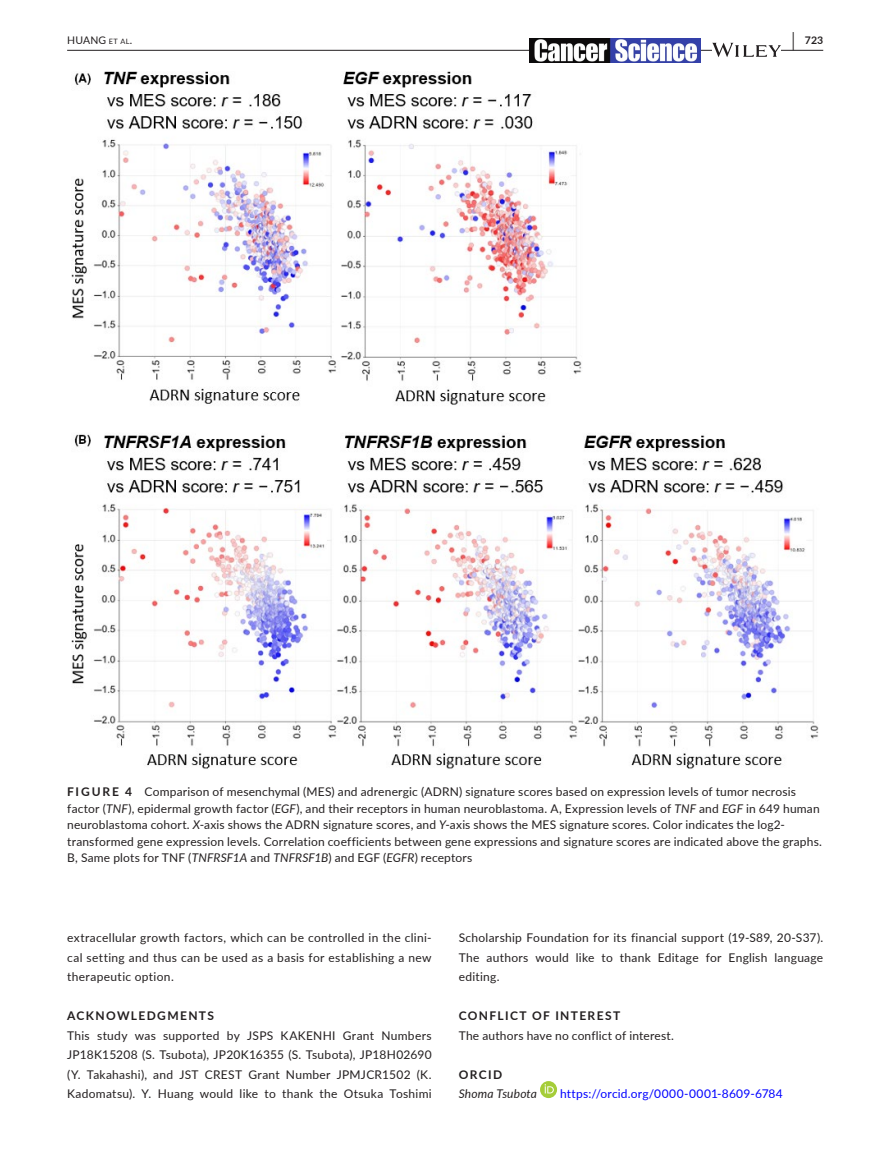
<style>
.page{position:relative;width:893px;height:1174px;background:#fff}
.page>*{position:absolute;margin:0;border:0;box-sizing:border-box;transform-origin:0 0}
.t1{font:700 19.5px "Lato";color:#231f20;scale:.48 1}
.t2{font:12px/19.5px "Lato";letter-spacing:.015em;color:#231f20;text-align:justify}
.t3{font:700 12px "Lato";letter-spacing:.115em;color:#231f20}
.t4{font:12px "Lato";letter-spacing:.015em;color:#00f}
.t5{font:italic 12px "Lato";letter-spacing:.015em;color:#231f20}
.t6{font:10.5px "Lato";letter-spacing:.02em;color:#231f20}
.t7{font:700 10.5px "Lato";color:#231f20}
.s1{font-size:7.35px}
.s2{font-weight:700}
.s3{font-style:italic}
</style>
<div class="page">
<hr style="left:67px;top:50px;width:756px;height:1px;background:#231f20">
<img style="left:530px;top:38px;width:170px;height:24px">
<svg style="left:712px;top:43px;width:69px;height:14px"></svg>
<svg style="left:540px;top:1081px;width:17px;height:17px"></svg>
<svg style="left:545px;top:1084px;width:9px;height:9px"></svg>
<img style="left:71px;top:72px;width:748px;height:697px">
<h1 class="t1" style="left:792px;top:25px;width:7px">|</h1>
<p class="t6" style="left:67px;top:33px;width:67px">HUANG <span class="s1">et al</span>.</p>
<p class="t7" style="left:805px;top:33px;width:20px">723</p>
<p class="t2" style="left:67px;top:783px;width:756px;line-height:16.5px;text-align:left"><span class="s2">FIGURE 4</span> Comparison of mesenchymal (MES) and adrenergic (ADRN) signature scores based on expression levels of tumor necrosis factor (<span class="s3">TNF</span>), epidermal growth factor (<span class="s3">EGF</span>), and their receptors in human neuroblastoma. A, Expression levels of <span class="s3">TNF</span> and <span class="s3">EGF</span> in 649 human neuroblastoma cohort. <span class="s3">X</span>-axis shows the ADRN signature scores, and <span class="s3">Y</span>-axis shows the MES signature scores. Color indicates the log2- transformed gene expression levels. Correlation coefficients between gene expressions and signature scores are indicated above the graphs.<br>B, Same plots for TNF (<span class="s3">TNFRSF1A</span> and <span class="s3">TNFRSF1B</span>) and EGF (<span class="s3">EGFR</span>) receptors</p>
<p class="t2" style="left:67px;top:927px;width:366px">extracellular growth factors, which can be controlled in the clini&shy;cal setting and thus can be used as a basis for establishing a new therapeutic option.</p>
<p class="t3" style="left:67px;top:1006px;width:148px">ACKNOWLEDGMENTS</p>
<p class="t2" style="left:67px;top:1025px;width:366px">This study was supported by JSPS KAKENHI Grant Numbers JP18K15208 (S. Tsubota), JP20K16355 (S. Tsubota), JP18H02690 (Y. Takahashi), and JST CREST Grant Number JPMJCR1502 (K.<br>Kadomatsu). Y. Huang would like to thank the Otsuka Toshimi</p>
<p class="t2" style="left:459px;top:927px;width:366px">Scholarship Foundation for its financial support (19-S89, 20-S37).<br>The authors would like to thank Editage for English language editing.</p>
<p class="t3" style="left:459px;top:1006px;width:163px">CONFLICT OF INTEREST</p>
<p class="t2" style="left:459px;top:1025px;width:217px">The authors have no conflict of interest.</p>
<p class="t3" style="left:459px;top:1065px;width:45px">ORCID</p>
<p class="t5" style="left:459px;top:1085px;width:80px">Shoma Tsubota</p>
<p class="t4" style="left:560px;top:1085px;width:224px">https://orcid.org/0000-0001-8609-6784</p>
</div>
